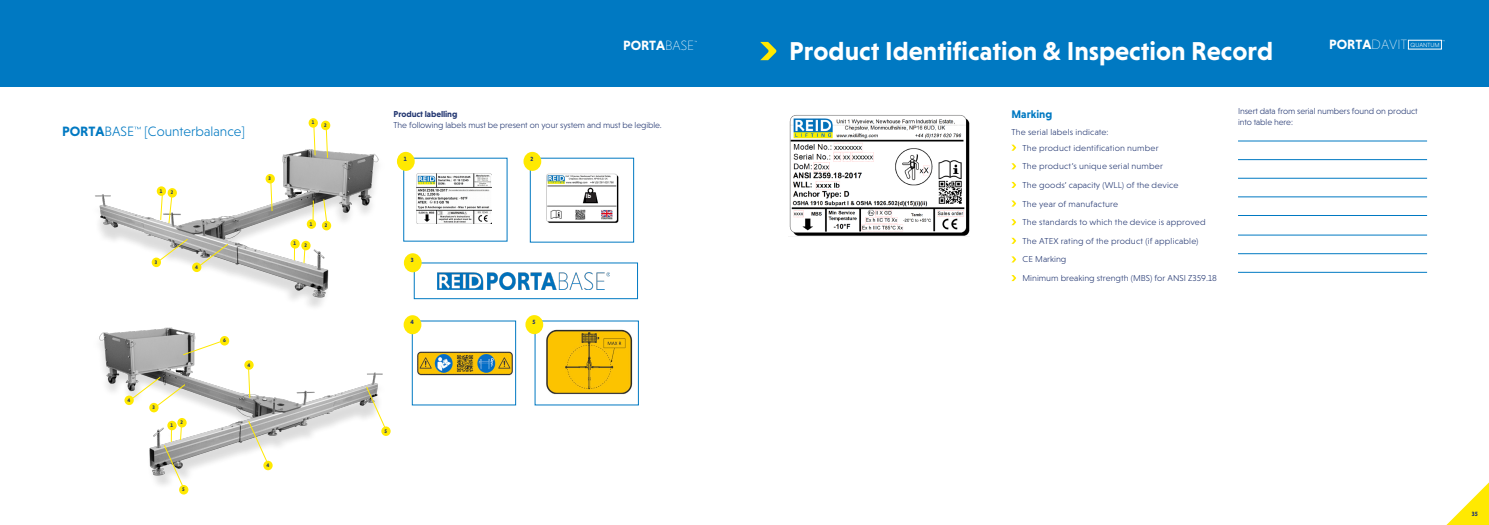
<style>
.page{position:relative;width:1489px;height:525px;background:#fff}
.page>*{position:absolute;margin:0;border:0;box-sizing:border-box;transform-origin:0 0}
.t1{font:700 26.25px "Niveau Grotesk";color:#fff}
.t2{font:300 13.75px "Niveau Grotesk";color:#0079c2}
.t3{font:700 13.62px "Niveau Grotesk";color:#fff}
.t4{font:700 11.25px "Niveau Grotesk";color:#0079c2}
.t5{font:300 8.75px/11.5px "Niveau Grotesk";letter-spacing:.005em;color:#213570}
.t6{font:700 8.75px "Niveau Grotesk";letter-spacing:-.01em;color:#213570}
.t7{font:700 6.25px "Niveau Grotesk";color:#213570}
.t8{font:700 6.12px "Niveau Grotesk";color:#213570}
.t9{font:700 6.12px "Niveau Grotesk";color:#fff}
.t10{font:300 6px "Niveau Grotesk";color:#fff}
.t11{font:700 5.25px "Niveau Grotesk";color:#213570}
.s1{font-weight:700}
.s2{font-weight:200}
</style>
<div class="page">
<div style="left:0;top:0;width:1488px;height:86px;background:#0079c2"></div>
<svg style="left:1011px;top:145px;width:5px;height:6px"></svg>
<svg style="left:1011px;top:163px;width:5px;height:6px"></svg>
<svg style="left:1011px;top:182px;width:5px;height:6px"></svg>
<svg style="left:1011px;top:200px;width:5px;height:6px"></svg>
<svg style="left:1011px;top:219px;width:5px;height:6px"></svg>
<svg style="left:1011px;top:238px;width:5px;height:6px"></svg>
<svg style="left:1011px;top:256px;width:5px;height:6px"></svg>
<svg style="left:1011px;top:275px;width:5px;height:6px"></svg>
<hr style="left:1237px;top:141px;width:189px;height:1px;background:#0079c2">
<hr style="left:1237px;top:159px;width:189px;height:1px;background:#0079c2">
<hr style="left:1237px;top:178px;width:189px;height:1px;background:#0079c2">
<hr style="left:1237px;top:196px;width:189px;height:1px;background:#0079c2">
<hr style="left:1237px;top:215px;width:189px;height:1px;background:#0079c2">
<hr style="left:1237px;top:235px;width:189px;height:1px;background:#0079c2">
<hr style="left:1237px;top:253px;width:189px;height:1px;background:#0079c2">
<hr style="left:1237px;top:272px;width:189px;height:1px;background:#0079c2">
<img style="left:95px;top:124px;width:284px;height:160px">
<img style="left:99px;top:284px;width:292px;height:211px">
<img style="left:417px;top:173px;width:75px;height:50px">
<img style="left:546px;top:173px;width:73px;height:50px">
<img style="left:437px;top:273px;width:172px;height:16px">
<div style="left:397px;top:152px;width:17px;height:19px;background:#ffe901;border-radius:50%"></div>
<div style="left:523px;top:152px;width:18px;height:19px;background:#ffe901;border-radius:50%"></div>
<div style="left:404px;top:253px;width:17px;height:19px;background:#ffe901;border-radius:50%"></div>
<img style="left:417px;top:351px;width:96px;height:25px">
<div style="left:403px;top:315px;width:18px;height:19px;background:#ffe901;border-radius:50%"></div>
<svg style="left:270px;top:182px;width:3px;height:30px"></svg>
<div style="left:265px;top:174px;width:10px;height:9px;background:#ffe901;border-radius:50%"></div>
<svg style="left:294px;top:248px;width:1px;height:12px"></svg>
<div style="left:290px;top:239px;width:10px;height:9px;background:#ffe901;border-radius:50%"></div>
<svg style="left:303px;top:250px;width:3px;height:14px"></svg>
<div style="left:301px;top:241px;width:9px;height:9px;background:#ffe901;border-radius:50%"></div>
<svg style="left:153px;top:238px;width:76px;height:32px"></svg>
<div style="left:152px;top:257px;width:9px;height:10px;background:#ffe901;border-radius:50%"></div>
<svg style="left:313px;top:127px;width:3px;height:29px"></svg>
<div style="left:308px;top:118px;width:10px;height:10px;background:#ffe901;border-radius:50%"></div>
<svg style="left:325px;top:130px;width:3px;height:29px"></svg>
<div style="left:321px;top:121px;width:9px;height:9px;background:#ffe901;border-radius:50%"></div>
<div style="left:157px;top:186px;width:9px;height:10px;background:#ffe901;border-radius:50%"></div>
<svg style="left:160px;top:194px;width:13px;height:30px"></svg>
<div style="left:168px;top:188px;width:9px;height:9px;background:#ffe901;border-radius:50%"></div>
<svg style="left:167px;top:420px;width:10px;height:10px"></svg>
<div style="left:177px;top:418px;width:10px;height:9px;background:#ffe901;border-radius:50%"></div>
<div style="left:149px;top:402px;width:10px;height:10px;background:#ffe901;border-radius:50%"></div>
<svg style="left:247px;top:420px;width:23px;height:47px"></svg>
<div style="left:263px;top:460px;width:10px;height:10px;background:#ffe901;border-radius:50%"></div>
<svg style="left:126px;top:376px;width:60px;height:35px"></svg>
<div style="left:124px;top:395px;width:10px;height:10px;background:#ffe901;border-radius:50%"></div>
<hr style="left:312px;top:200px;width:2px;height:24px;background:#ffe901">
<div style="left:307px;top:219px;width:9px;height:10px;background:#ffe901;border-radius:50%"></div>
<svg style="left:323px;top:198px;width:5px;height:24px"></svg>
<div style="left:322px;top:221px;width:9px;height:9px;background:#ffe901;border-radius:50%"></div>
<svg style="left:247px;top:369px;width:4px;height:29px"></svg>
<div style="left:244px;top:360px;width:10px;height:9px;background:#ffe901;border-radius:50%"></div>
<svg style="left:365px;top:385px;width:23px;height:48px"></svg>
<svg style="left:163px;top:423px;width:23px;height:69px"></svg>
<div style="left:381px;top:426px;width:9px;height:9px;background:#ffe901;border-radius:50%"></div>
<div style="left:179px;top:484px;width:9px;height:10px;background:#ffe901;border-radius:50%"></div>
<svg style="left:182px;top:340px;width:42px;height:15px"></svg>
<div style="left:220px;top:336px;width:9px;height:9px;background:#ffe901;border-radius:50%"></div>
<img style="left:541px;top:328px;width:92px;height:67px">
<div style="left:525px;top:315px;width:18px;height:19px;background:#ffe901;border-radius:50%"></div>
<div style="left:586px;top:193px;width:9px;height:9px;background:#231f20"></div>
<img style="left:789px;top:115px;width:180px;height:121px">
<svg style="left:1447px;top:483px;width:41px;height:41px"></svg>
<svg style="left:134px;top:127px;width:7px;height:2px"></svg>
<svg style="left:760px;top:42px;width:16px;height:18px"></svg>
<p class="t2" style="left:62px;top:123px;width:184px"><span class="s1">PORTA</span>BASE [Counterbalance]</p>
<p class="t11" style="left:160px;top:188px;width:4px">1</p>
<p class="t11" style="left:171px;top:189px;width:4px">2</p>
<p class="t11" style="left:155px;top:259px;width:4px">3</p>
<p class="t11" style="left:195px;top:264px;width:4px">4</p>
<p class="t11" style="left:269px;top:175px;width:4px">3</p>
<p class="t11" style="left:312px;top:119px;width:4px">1</p>
<p class="t11" style="left:324px;top:122px;width:4px">2</p>
<p class="t11" style="left:310px;top:221px;width:4px">1</p>
<p class="t11" style="left:325px;top:222px;width:4px">2</p>
<p class="t11" style="left:293px;top:240px;width:4px">1</p>
<p class="t11" style="left:304px;top:242px;width:4px">2</p>
<p class="t11" style="left:127px;top:397px;width:4px">4</p>
<p class="t11" style="left:152px;top:404px;width:4px">3</p>
<p class="t11" style="left:180px;top:419px;width:4px">2</p>
<p class="t11" style="left:170px;top:422px;width:4px">1</p>
<p class="t11" style="left:182px;top:486px;width:4px">5</p>
<p class="t11" style="left:223px;top:337px;width:4px">6</p>
<p class="t11" style="left:247px;top:361px;width:4px">4</p>
<p class="t11" style="left:266px;top:462px;width:4px">4</p>
<p class="t3" style="left:623px;top:38px;width:73px">PORTA<span class="s2">BASE</span></p>
<h3 class="t3" style="left:1328px;top:37px;width:79px">PORTA<span class="s2">DAVIT</span></h3>
<p class="t10" style="left:1410px;top:41px;width:30px">QUANTUM</p>
<p class="t1" style="left:789px;top:36px;width:485px">Product Identification &amp; Inspection Record</p>
<p class="t6" style="left:393px;top:108px;width:65px">Product labelling</p>
<p class="t5" style="left:393px;top:119px;width:270px">The following labels must be present on your system and must be legible.</p>
<p class="t8" style="left:404px;top:155px;width:4px">1</p>
<p class="t8" style="left:530px;top:155px;width:4px">2</p>
<p class="t8" style="left:411px;top:257px;width:4px">3</p>
<p class="t8" style="left:410px;top:318px;width:5px">4</p>
<p class="t8" style="left:532px;top:318px;width:5px">5</p>
<p class="t9" style="left:586px;top:192px;width:7px">lb</p>
<p class="t4" style="left:1011px;top:108px;width:42px">Marking</p>
<p class="t5" style="left:1011px;top:126px;width:99px">The serial labels indicate:</p>
<p class="t5" style="left:1022px;top:142px;width:138px">The product identification number</p>
<p class="t5" style="left:1022px;top:160px;width:142px">The product’s unique serial number</p>
<p class="t5" style="left:1022px;top:179px;width:157px">The goods’ capacity (WLL) of the device</p>
<p class="t5" style="left:1022px;top:198px;width:97px">The year of manufacture</p>
<p class="t5" style="left:1022px;top:216px;width:185px">The standards to which the device is approved</p>
<p class="t5" style="left:1022px;top:235px;width:177px">The ATEX rating of the product (if applicable)</p>
<p class="t5" style="left:1022px;top:253px;width:45px">CE Marking</p>
<p class="t5" style="left:1022px;top:272px;width:196px">Minimum breaking strength (MBS) for ANSI Z359.18</p>
<p class="t5" style="left:1237px;top:105px;width:181px">Insert data from serial numbers found on product into table here:</p>
<p class="t11" style="left:384px;top:427px;width:4px">5</p>
<p class="t7" style="left:1471px;top:509px;width:7px">35</p>
</div>
